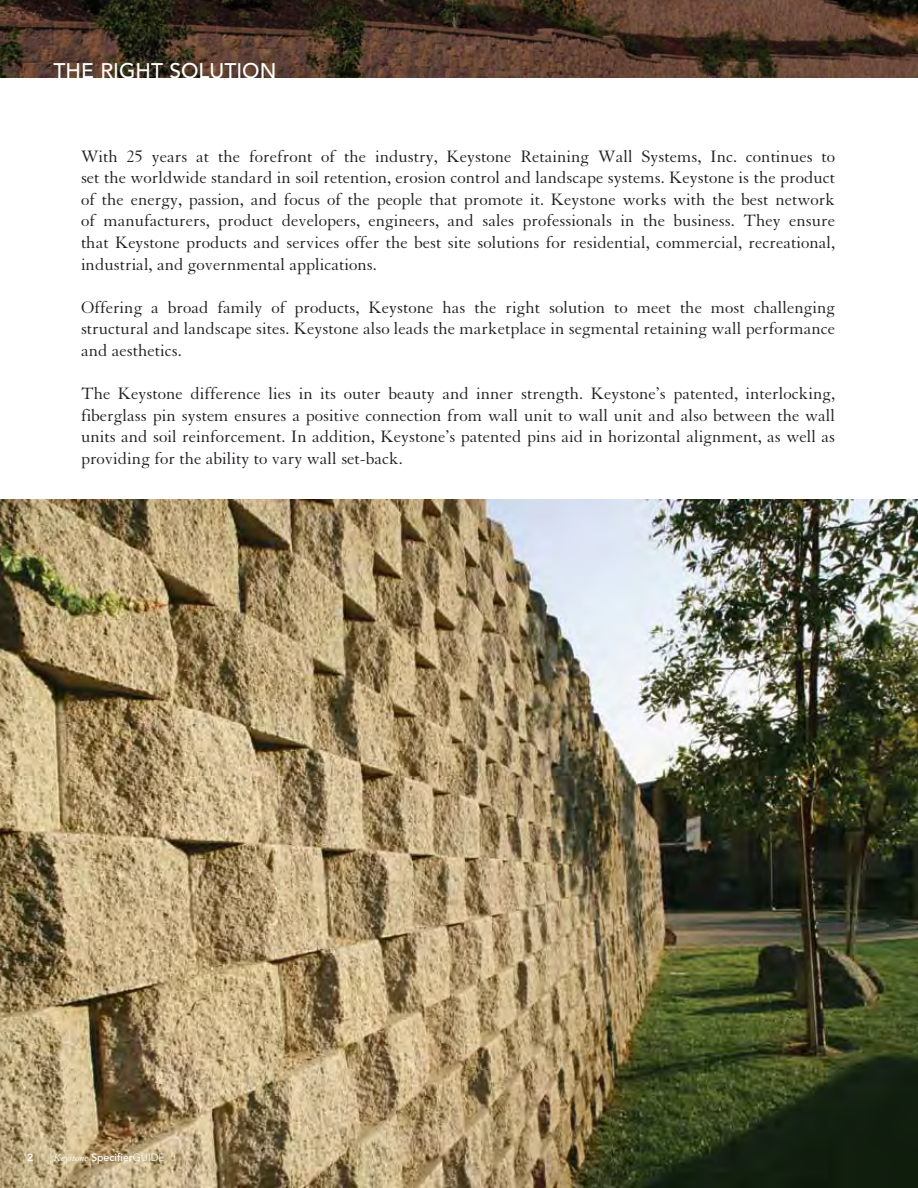
<style>
.page{position:relative;width:918px;height:1188px;background:#fff}
.page>*{position:absolute;margin:0;border:0;box-sizing:border-box;transform-origin:0 0}
.t1{font:500 21px "Avenir";color:#fff}
.t2{font:18px/21.6px "Granjon";color:#231f20;text-align:justify}
.t3{font:500 10.5px "Avenir";color:#fff}
.t4{font:800 10.5px "Avenir";color:#fff}
.s1{font-family:"Granjon";font-weight:400;font-style:italic}
.s2{font-weight:300}
</style>
<div class="page">
<img style="left:0;top:0;width:918px;height:77px">
<img style="left:0;top:500px;width:918px;height:688px">
<p class="t1" style="left:54px;top:59px;width:131px">THE RIGHT SOLUT</p>
<p class="t1" style="left:236px;top:59px;width:23px">ION</p>
<p class="t2" style="left:81px;top:146px;width:756px">With 25 years at the forefront of the industry, Keystone Retaining Wall Systems, Inc. continues to set the worldwide standard in soil retention, erosion control and landscape systems. Keystone is the product of the energy, passion, and focus of the people that promote it. Keystone works with the best network of manufacturers, product developers, engineers, and sales professionals in the business. They ensure that Keystone products and services offer the best site solutions for residential, commercial, recreational, industrial, and governmental applications.</p>
<p class="t2" style="left:81px;top:297px;width:756px">Offering a broad family of products, Keystone has the right solution to meet the most challenging structural and landscape sites. Keystone also leads the marketplace in segmental retaining wall performance and aesthetics.</p>
<p class="t2" style="left:81px;top:383px;width:756px">The Keystone difference lies in its outer beauty and inner strength. Keystone’s patented, interlocking, fiberglass pin system ensures a positive connection from wall unit to wall unit and also between the wall units and soil reinforcement. In addition, Keystone’s patented pins aid in horizontal alignment, as well as providing for the ability to vary wall set-back.</p>
<p class="t4" style="left:27px;top:1151px;width:8px">2</p>
<p class="t3" style="left:54px;top:1151px;width:112px"><span class="s1">Keystone</span> Specifier<span class="s2">GUIDE</span></p>
</div>
